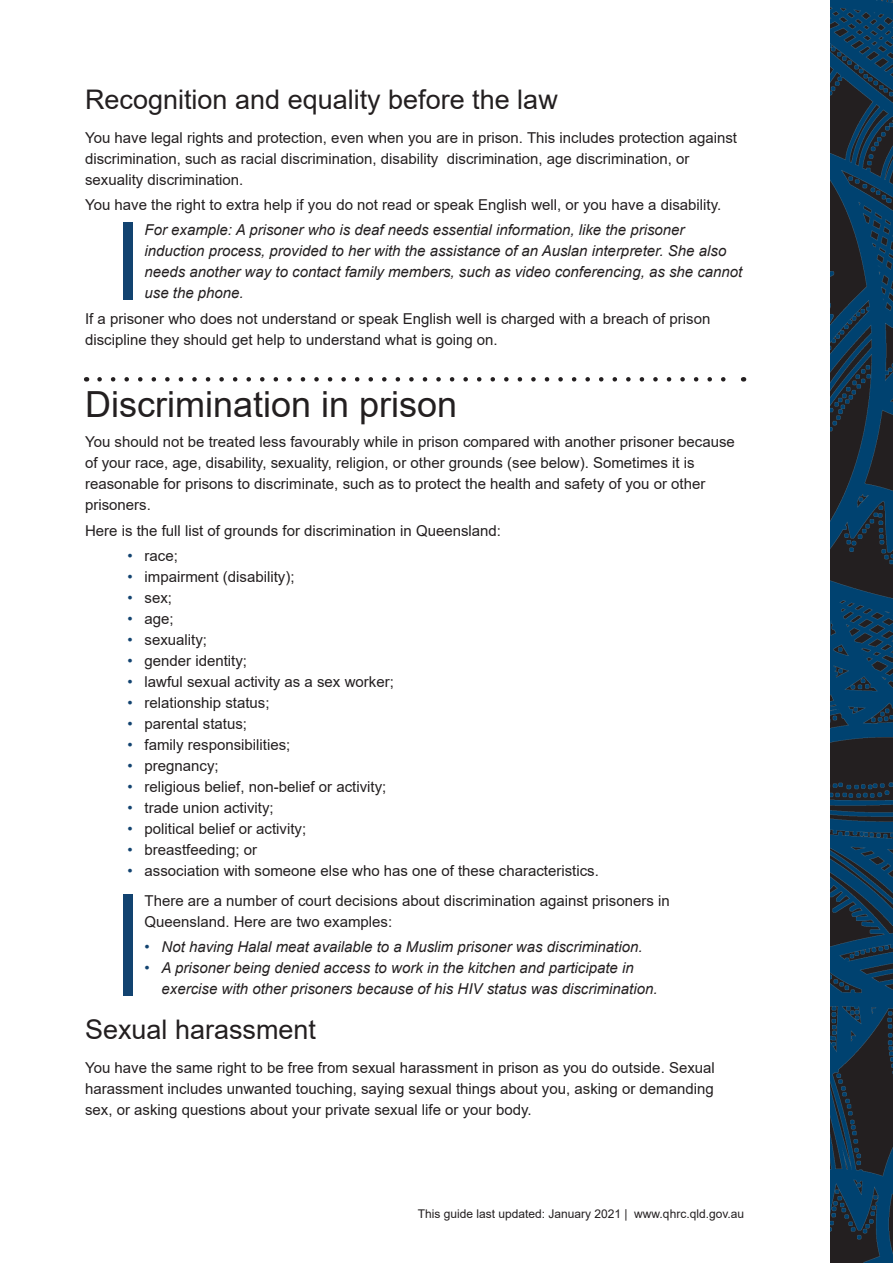
<style>
.page{position:relative;width:893px;height:1263px;background:#fff}
.page>*{position:absolute;margin:0;border:0;box-sizing:border-box;transform-origin:0 0}
.t1{font:36px "Arial";color:#231f20}
.t2{font:27px "Arial";color:#231f20}
.example_indent{font:15px/21px "Arial";color:#231f20}
.example_indent-2{font:italic 15px/21px "Arial";color:#231f20}
.t3{font:12px "Arial";color:#231f20}
.s1{color:#124370}
</style>
<div class="page">
<img style="left:830px;top:0;width:63px;height:1263px">
<div style="left:123px;top:223px;width:10px;height:77px;background:#124370"></div>
<div style="left:123px;top:894px;width:10px;height:102px;background:#124370"></div>
<svg style="left:100px;top:377px;width:626px;height:5px"></svg>
<p class="t2" style="left:85px;top:81px;width:474px">Recognition and equality before the law</p>
<p class="example_indent" style="left:85px;top:127px;width:654px">You have legal rights and protection, even when you are in prison. This includes protection against discrimination, such as racial discrimination, disability discrimination, age discrimination, or sexuality discrimination.</p>
<p class="example_indent" style="left:85px;top:194px;width:638px">You have the right to extra help if you do not read or speak English well, or you have a disability.</p>
<p class="example_indent-2" style="left:145px;top:220px;width:599px">For example: A prisoner who is deaf needs essential information, like the prisoner induction process, provided to her with the assistance of an Auslan interpreter. She also needs another way to contact family members, such as video conferencing, as she cannot use the phone.</p>
<p class="example_indent" style="left:85px;top:308px;width:627px">If a prisoner who does not understand or speak English well is charged with a breach of prison discipline they should get help to understand what is going on.</p>
<p class="t1" style="left:85px;top:380px;width:374px">Discrimination in prison</p>
<p class="example_indent" style="left:85px;top:431px;width:651px">You should not be treated less favourably while in prison compared with another prisoner because of your race, age, disability, sexuality, religion, or other grounds (see below). Sometimes it is reasonable for prisons to discriminate, such as to protect the health and safety of you or other prisoners.</p>
<p class="example_indent" style="left:85px;top:520px;width:417px">Here is the full list of grounds for discrimination in Queensland:</p>
<p class="example_indent" style="left:128px;top:545px;width:52px"><span class="s1">•</span> race;</p>
<p class="example_indent" style="left:128px;top:566px;width:169px"><span class="s1">•</span> impairment (disability);</p>
<p class="example_indent" style="left:128px;top:587px;width:46px"><span class="s1">•</span> sex;</p>
<p class="example_indent" style="left:128px;top:608px;width:48px"><span class="s1">•</span> age;</p>
<p class="example_indent" style="left:128px;top:629px;width:81px"><span class="s1">•</span> sexuality;</p>
<p class="example_indent" style="left:128px;top:650px;width:121px"><span class="s1">•</span> gender identity;</p>
<p class="example_indent" style="left:128px;top:671px;width:268px"><span class="s1">•</span> lawful sexual activity as a sex worker;</p>
<p class="example_indent" style="left:128px;top:692px;width:144px"><span class="s1">•</span> relationship status;</p>
<p class="example_indent" style="left:128px;top:713px;width:121px"><span class="s1">•</span> parental status;</p>
<p class="example_indent" style="left:128px;top:734px;width:164px"><span class="s1">•</span> family responsibilities;</p>
<p class="example_indent" style="left:128px;top:755px;width:93px"><span class="s1">•</span> pregnancy;</p>
<p class="example_indent" style="left:128px;top:776px;width:260px"><span class="s1">•</span> religious belief, non-belief or activity;</p>
<p class="example_indent" style="left:128px;top:797px;width:148px"><span class="s1">•</span> trade union activity;</p>
<p class="example_indent" style="left:128px;top:818px;width:180px"><span class="s1">•</span> political belief or activity;</p>
<p class="example_indent" style="left:128px;top:839px;width:131px"><span class="s1">•</span> breastfeeding; or</p>
<p class="example_indent" style="left:128px;top:860px;width:473px"><span class="s1">•</span> association with someone else who has one of these characteristics.</p>
<p class="example_indent" style="left:145px;top:890px;width:527px">There are a number of court decisions about discrimination against prisoners in<br>Queensland. Here are two examples:</p>
<p class="example_indent-2" style="left:145px;top:936px;width:499px"><span class="s1">•</span> Not having Halal meat available to a Muslim prisoner was discrimination.</p>
<p class="example_indent-2" style="left:162px;top:957px;width:498px;text-indent:-17px"><span class="s1">•</span> A prisoner being denied access to work in the kitchen and participate in exercise with other prisoners because of his HIV status was discrimination.</p>
<p class="t2" style="left:85px;top:1011px;width:233px">Sexual harassment</p>
<p class="example_indent" style="left:85px;top:1057px;width:631px;text-align:justify">You have the same right to be free from sexual harassment in prison as you do outside. Sexual harassment includes unwanted touching, saying sexual things about you, asking or demanding sex, or asking questions about your private sexual life or your body.</p>
<p class="t3" style="left:418px;top:1205px;width:328px">This guide last updated: January 2021 | www.qhrc.qld.gov.au</p>
</div>
